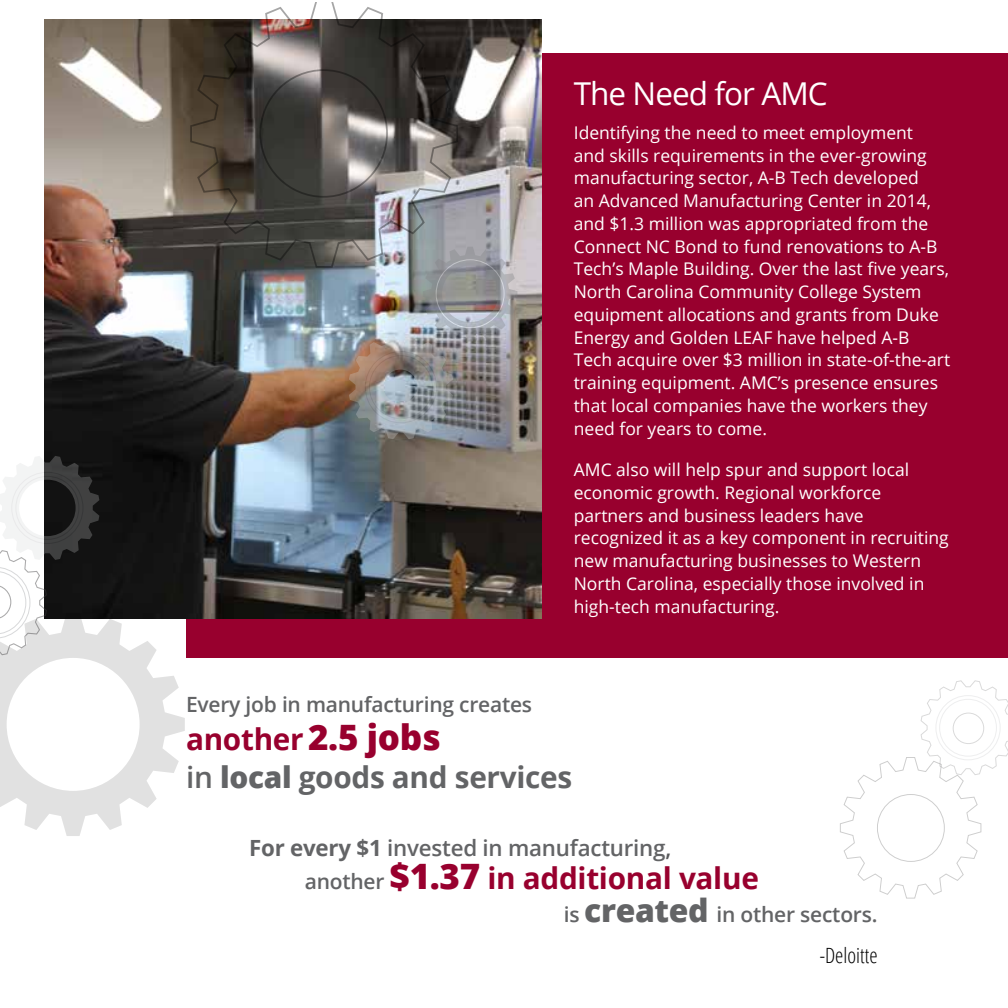
<style>
.page{position:relative;width:1008px;height:1008px;background:#fff}
.page>*{position:absolute;margin:0;border:0;box-sizing:border-box;transform-origin:0 0}
.t1{font:31.5px "Open Sans";letter-spacing:-.03em;color:#fff}
.t2{font:700 29.75px/38.1px "Open Sans";letter-spacing:-.01em;color:#636466}
.t3{font:700 29.75px "Open Sans";letter-spacing:-.01em;color:#98002e}
.t4{font:600 22.4px "Open Sans";letter-spacing:-.01em;color:#636466}
.t5{font:600 21px/40.6px "Open Sans";letter-spacing:-.01em;color:#636466;text-align:right}
.t6{font:17.5px/22.8px "Open Sans";color:#fff}
.s1{color:#98002e}
.s2{font-weight:800;font-size:35px;color:#98002e}
.s3{font-weight:600}
.s4{font-weight:800}
.s5{font-weight:700}
.s6{color:#58595b}
.s7{font-weight:600;font-size:21px;color:#636466}
.s8{font-weight:800;font-size:35px}
.s9{font-weight:800;font-size:31.85px}
.s10{font-weight:300;font-stretch:condensed;color:#000}
</style>
<div class="page">
<div style="left:186px;top:53px;width:822px;height:605px;background:#98002e"></div>
<img style="left:45px;top:20px;width:497px;height:598px">
<svg style="left:0;top:613px;width:185px;height:223px"></svg>
<svg style="left:189px;top:2px;width:270px;height:267px;background:#625d59"></svg>
<img style="left:349px;top:247px;width:168px;height:192px">
<div style="left:436px;top:260px;width:68px;height:68px;border:1px solid #f1f1f2;border-radius:50%"></div>
<svg style="left:0;top:456px;width:99px;height:200px"></svg>
<svg style="left:840px;top:680px;width:168px;height:219px"></svg>
<div style="left:936px;top:695px;width:64px;height:65px;border:1px solid #a7a9ac;border-radius:50%"></div>
<div style="left:939px;top:699px;width:58px;height:57px;border:1px solid #a7a9ac;border-radius:50%"></div>
<h1 class="t1" style="left:574px;top:72px;width:256px">The Need for AMC</h1>
<p class="t6" style="left:574px;top:121px;width:378px">Identifying the need to meet employment<br>and skills requirements in the ever-growing manufacturing sector, A-B Tech developed<br>an Advanced Manufacturing Center in 2014, and $1.3 million was appropriated from the Connect NC Bond to fund renovations to A-B Tech’s Maple Building. Over the last five years, North Carolina Community College System equipment allocations and grants from Duke Energy and Golden LEAF have helped A-B Tech acquire over $3 million in state-of-the-art training equipment. AMC’s presence ensures that local companies have the workers they need for years to come.</p>
<p class="t6" style="left:574px;top:458px;width:377px">AMC also will help spur and support local economic growth. Regional workforce partners and business leaders have recognized it as a key component in recruiting new manufacturing businesses to Western North Carolina, especially those involved in high-tech manufacturing.</p>
<p class="t5" style="left:186px;top:684px;width:348px">Every job in manufacturing creates</p>
<h2 class="t2" style="left:186px;top:719px;width:388px"><span class="s1">another</span> <span class="s2">2.5 jobs<br></span><span class="s3">in</span> <span class="s4">local</span> goods and services</h2>
<p class="t4" style="left:249px;top:833px;width:424px"><span class="s5">For every $1</span> invested in manufacturing<span class="s6">,</span></p>
<h2 class="t3" style="left:305px;top:858px;width:456px"><span class="s7">another</span> <span class="s8">$1.37</span> in additional value</h2>
<p class="t5" style="left:564px;top:894px;width:315px">is <span class="s9">created</span> in other sectors. <span class="s10">-Deloitte</span></p>
</div>
